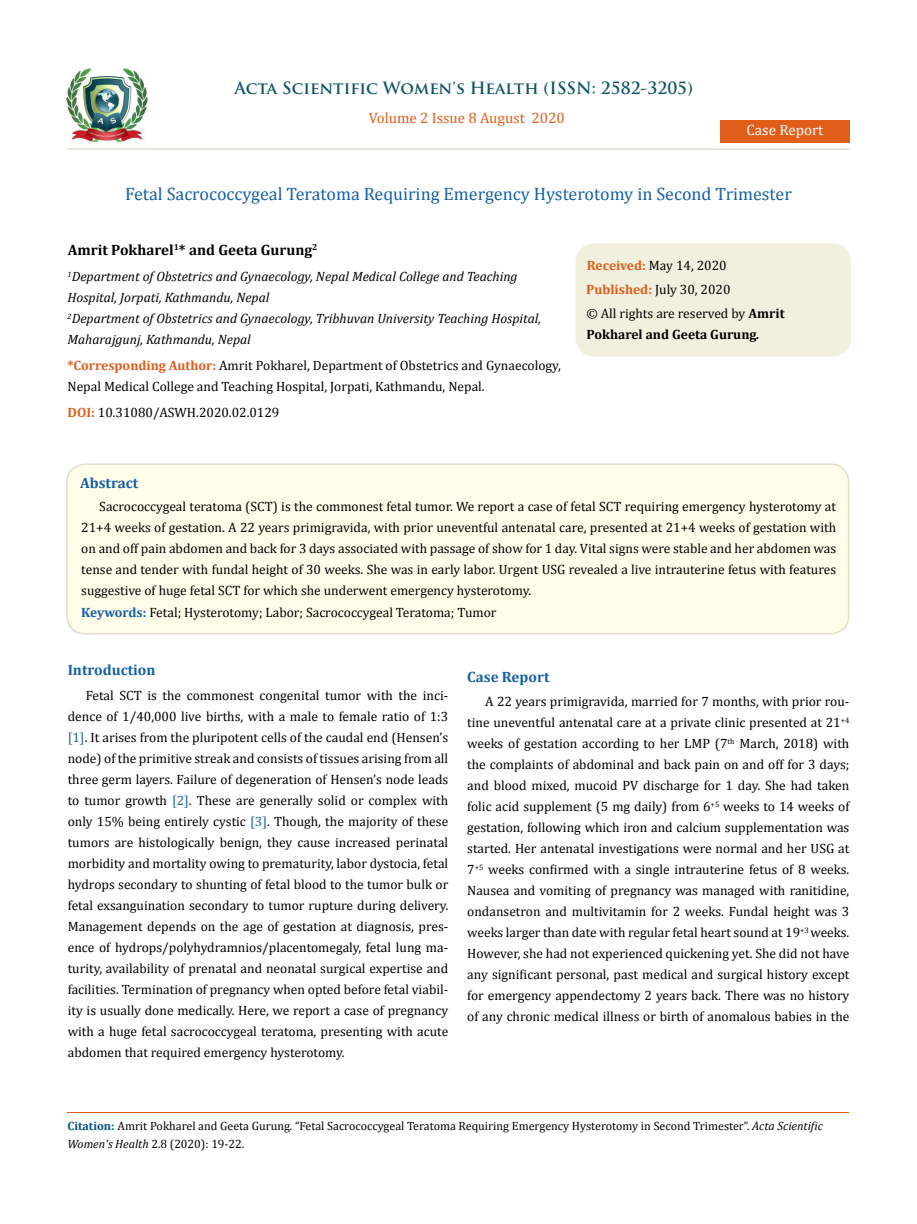
<style>
.page{position:relative;width:917px;height:1224px;background:#fff}
.page>*{position:absolute;margin:0;border:0;box-sizing:border-box;transform-origin:0 0}
.t1{font:18px "Cambria";color:#1560a6}
.t2{font:700 16.5px "Trajan Pro";color:#0e546a}
.t3{font:700 15px "Cambria";color:#000}
.t4{font:700 15px "Cambria";color:#1560a6}
.t5{font:15px "Cambria";color:#e05d1a}
.t6{font:15px "Cambria";color:#fff}
.t7{font:13.5px/21px "Cambria";color:#000;text-align:justify}
.t8{font:italic 13.5px/21px "Cambria";color:#000}
.t9{font:700 13.5px/21px "Cambria";color:#000}
.t10{font:12px/18px "Cambria";color:#000}
.s1{font-weight:700;color:#e05d1a}
.s2{font-weight:400}
.s3{font-style:italic}
.s4{font-weight:700;color:#1560a6}
.s5{color:#1560a6}
.s6{font-weight:700;color:#035089}
</style>
<div class="page">
<img style="left:67px;top:68px;width:80px;height:74px">
<div style="left:720px;top:120px;width:129px;height:22px;background:#e05d1a"></div>
<div style="left:67px;top:464px;width:781px;height:170px;background:#fffde9;border-radius:18px"></div>
<div style="left:66px;top:464px;width:783px;height:170px;border:2px solid #e0dfcd;border-radius:18px"></div>
<hr style="left:67px;top:148px;width:782px;height:2px;background:#e0dfcd">
<div style="left:576px;top:244px;width:274px;height:112px;background:#f1f0de;border-radius:18px"></div>
<div style="left:575px;top:243px;width:276px;height:114px;border:2px solid #f1f0de;border-radius:18px"></div>
<p class="t2" style="left:234px;top:77px;width:460px">Acta Scientific Women's Health (ISSN: 2582-3205)</p>
<p class="t5" style="left:369px;top:109px;width:197px">Volume 2 Issue 8 August 2020</p>
<p class="t6" style="left:746px;top:121px;width:78px">Case Report</p>
<h1 class="t1" style="left:125px;top:183px;width:668px">Fetal Sacrococcygeal Teratoma Requiring Emergency Hysterotomy in Second Trimester</h1>
<p class="t3" style="left:68px;top:239px;width:251px">Amrit Pokharel<sup>1</sup>* and Geeta Gurung<sup>2</sup></p>
<p class="t8" style="left:67px;top:266px;width:475px"><sup>1</sup>Department of Obstetrics and Gynaecology, Nepal Medical College and Teaching Hospital, Jorpati, Kathmandu, Nepal<br><sup>2</sup>Department of Obstetrics and Gynaecology, Tribhuvan University Teaching Hospital, Maharajgunj, Kathmandu, Nepal</p>
<p class="t7" style="left:67px;top:355px;width:495px"><span class="s1">*Corresponding Author:</span> Amrit Pokharel, Department of Obstetrics and Gynaecology,<br>Nepal Medical College and Teaching Hospital, Jorpati, Kathmandu, Nepal.</p>
<p class="t7" style="left:67px;top:402px;width:213px"><span class="s1">DOI:</span> 10.31080/ASWH.2020.02.0129</p>
<p class="t4" style="left:80px;top:472px;width:60px">Abstract</p>
<p class="t7" style="left:586px;top:253px;width:146px;line-height:24.5px"><span class="s1">Received:</span> May 14, 2020<br><span class="s1">Published:</span> July 30, 2020</p>
<p class="t9" style="left:586px;top:302px;width:200px"><span class="s2">© All rights are reserved by</span> Amrit<br>Pokharel and Geeta Gurung<span class="s3">.</span></p>
<p class="t7" style="left:81px;top:496px;width:756px;text-indent:18px">Sacrococcygeal teratoma (SCT) is the commonest fetal tumor. We report a case of fetal SCT requiring emergency hysterotomy at 21+4 weeks of gestation. A 22 years primigravida, with prior uneventful antenatal care, presented at 21+4 weeks of gestation with on and off pain abdomen and back for 3 days associated with passage of show for 1 day. Vital signs were stable and her abdomen was tense and tender with fundal height of 30 weeks. She was in early labor. Urgent USG revealed a live intrauterine fetus with features suggestive of huge fetal SCT for which she underwent emergency hysterotomy.</p>
<p class="t7" style="left:81px;top:602px;width:417px"><span class="s4">Keywords:</span> Fetal; Hysterotomy; Labor; Sacrococcygeal Teratoma; Tumor</p>
<p class="t4" style="left:68px;top:659px;width:89px">Introduction</p>
<p class="t7" style="left:68px;top:684px;width:382px;text-indent:18px">Fetal SCT is the commonest congenital tumor with the inci&shy;dence of 1/40,000 live births, with a male to female ratio of 1:3 <span class="s5">[1]</span>. It arises from the pluripotent cells of the caudal end (Hensen’s node) of the primitive streak and consists of tissues arising from all three germ layers. Failure of degeneration of Hensen’s node leads to tumor growth <span class="s5">[2]</span>. These are generally solid or complex with only 15% being entirely cystic <span class="s5">[3]</span>. Though, the majority of these tumors are histologically benign, they cause increased perinatal morbidity and mortality owing to prematurity, labor dystocia, fetal hydrops secondary to shunting of fetal blood to the tumor bulk or fetal exsanguination secondary to tumor rupture during delivery.<br>Management depends on the age of gestation at diagnosis, pres&shy;ence of hydrops/polyhydramnios/placentomegaly, fetal lung ma&shy;turity, availability of prenatal and neonatal surgical expertise and facilities. Termination of pregnancy when opted before fetal viabil&shy;ity is usually done medically. Here, we report a case of pregnancy with a huge fetal sacrococcygeal teratoma, presenting with acute abdomen that required emergency hysterotomy.</p>
<p class="t4" style="left:467px;top:667px;width:84px">Case Report</p>
<p class="t7" style="left:467px;top:691px;width:384px;text-indent:18px">A 22 years primigravida, married for 7 months, with prior rou&shy;tine uneventful antenatal care at a private clinic presented at 21<sup>+4 </sup>weeks of gestation according to her LMP (7<sup>th</sup> March, 2018) with the complaints of abdominal and back pain on and off for 3 days; and blood mixed, mucoid PV discharge for 1 day. She had taken folic acid supplement (5 mg daily) from 6<sup>+5</sup> weeks to 14 weeks of gestation, following which iron and calcium supplementation was started. Her antenatal investigations were normal and her USG at 7<sup>+5</sup> weeks confirmed with a single intrauterine fetus of 8 weeks.<br>Nausea and vomiting of pregnancy was managed with ranitidine, ondansetron and multivitamin for 2 weeks. Fundal height was 3 weeks larger than date with regular fetal heart sound at 19<sup>+3</sup> weeks.<br>However, she had not experienced quickening yet. She did not have any significant personal, past medical and surgical history except for emergency appendectomy 2 years back. There was no history of any chronic medical illness or birth of anomalous babies in the</p>
<p class="t10" style="left:67px;top:1117px;width:756px"><span class="s6">Citation:</span> Amrit Pokharel and Geeta Gurung<span class="s3">.</span> “Fetal Sacrococcygeal Teratoma Requiring Emergency Hysterotomy in Second Trimester”. <span class="s3">Acta Scientific<br>Women's Health</span> 2.8 (2020): 19-22.</p>
</div>
